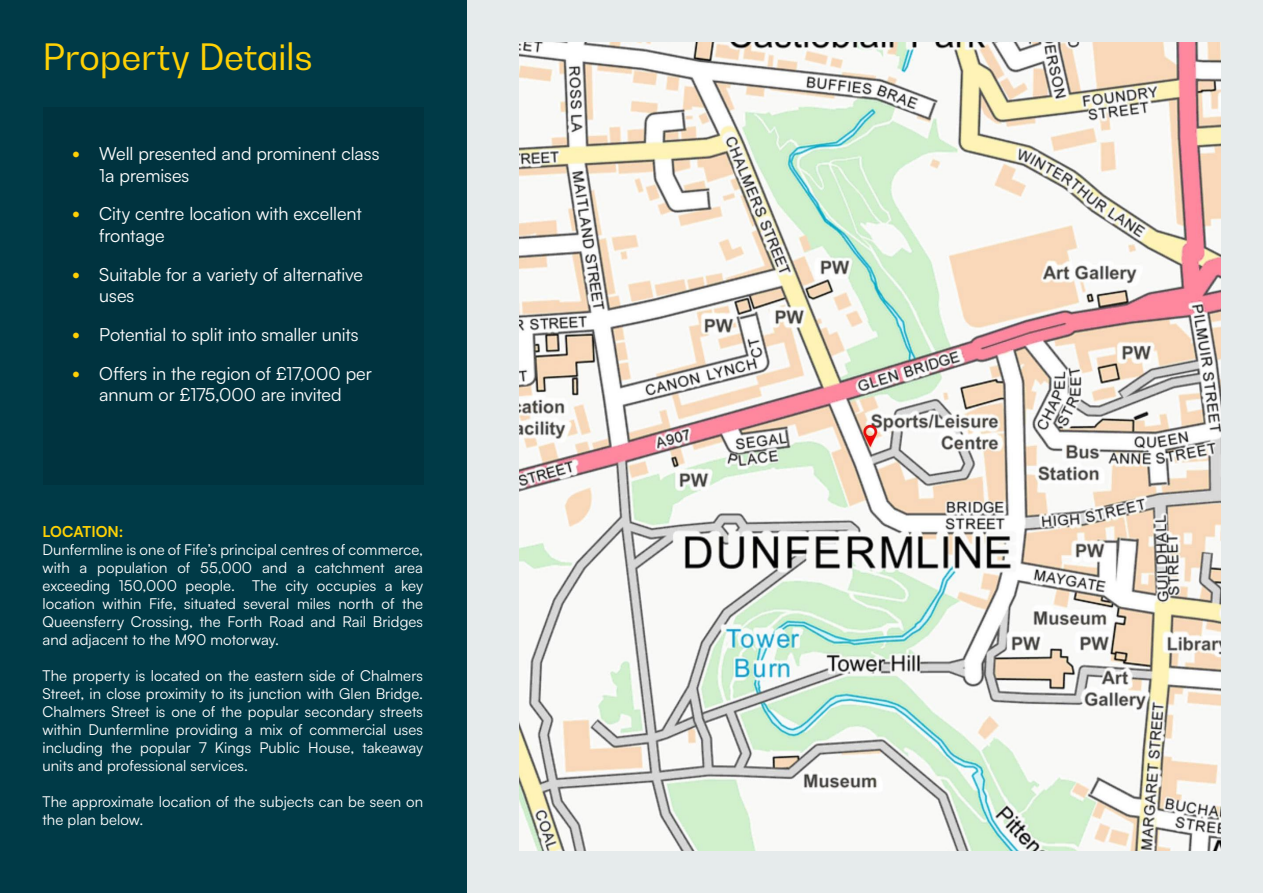
<style>
.page{position:relative;width:1263px;height:893px;background:#fff}
.page>*{position:absolute;margin:0;border:0;box-sizing:border-box;transform-origin:0 0}
.t1{font:36px "Bw Gradual DEMO";letter-spacing:-.01em;color:#fed105}
.t2{font:18px/21.6px "Satoshi";letter-spacing:-.005em;color:#fff}
.Text{font:15px/18px "Satoshi";letter-spacing:.005em;color:#fff;text-align:justify}
.Headings{font:700 15px "Satoshi";letter-spacing:-.005em;color:#fed105}
.s1{font-size:21px;color:#fed105}
</style>
<div class="page">
<div style="left:0;top:0;width:466px;height:893px;background:#003a47"></div>
<div style="left:43px;top:107px;width:380px;height:378px;background:#00333f"></div>
<div style="left:466px;top:0;width:797px;height:893px;background:#e6ebec"></div>
<img style="left:519px;top:43px;width:701px;height:807px">
<p class="t1" style="left:43px;top:34px;width:272px">Property Details</p>
<p class="t2" style="left:99px;top:142px;width:282px;text-indent:-27px"><span class="s1">•</span> Well presented and prominent class<br>1a premises</p>
<p class="t2" style="left:99px;top:202px;width:264px;text-indent:-27px"><span class="s1">•</span> City centre location with excellent frontage</p>
<p class="t2" style="left:99px;top:263px;width:265px;text-indent:-27px"><span class="s1">•</span> Suitable for a variety of alternative uses</p>
<p class="t2" style="left:72px;top:323px;width:288px"><span class="s1">•</span> Potential to split into smaller units</p>
<p class="t2" style="left:72px;top:361px;width:301px;text-align:center"><span class="s1">•</span> Offers in the region of £17,000 per annum or £175,000 are invited</p>
<p class="Headings" style="left:43px;top:520px;width:83px">LOCATION:</p>
<p class="Text" style="left:43px;top:540px;width:382px">Dunfermline is one of Fife’s principal centres of commerce, with a population of 55,000 and a catchment area exceeding 150,000 people. The city occupies a key location within Fife, situated several miles north of the Queensferry Crossing, the Forth Road and Rail Bridges and adjacent to the M90 motorway.</p>
<p class="Text" style="left:43px;top:666px;width:382px">The property is located on the eastern side of Chalmers Street, in close proximity to its junction with Glen Bridge.<br>Chalmers Street is one of the popular secondary streets within Dunfermline providing a mix of commercial uses including the popular 7 Kings Public House, takeaway units and professional services.</p>
<p class="Text" style="left:43px;top:792px;width:382px">The approximate location of the subjects can be seen on the plan below.</p>
</div>
